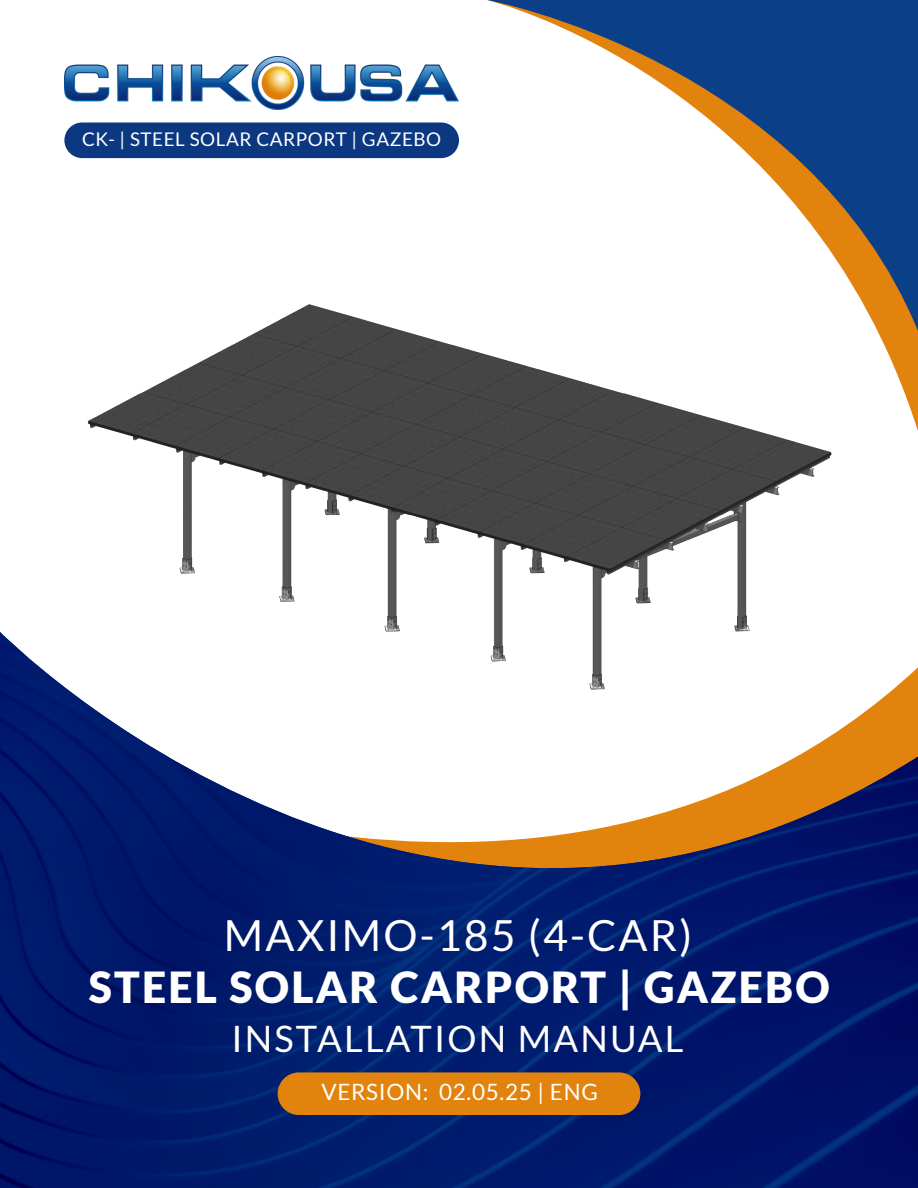
<style>
.page{position:relative;width:918px;height:1188px;background:#fff}
.page>*{position:absolute;margin:0;border:0;box-sizing:border-box;transform-origin:0 0}
.t1{font:900 42.9px "Lato";letter-spacing:.05em;color:#fff}
.t2{font:42.9px "Lato";letter-spacing:.05em;color:#fff}
.t3{font:36.45px "Lato";letter-spacing:.06em;color:#fff}
.t4{font:22.5px "Lato";letter-spacing:.03em;color:#fff}
.t5{font:18.75px "Lato";letter-spacing:.03em;color:#fff}
</style>
<div class="page">
<div style="left:64px;top:122px;width:395px;height:36px;background:#0c3881;border-radius:18px"></div>
<img style="left:0;top:632px;width:918px;height:556px">
<img style="left:64px;top:57px;width:395px;height:52px">
<div style="left:278px;top:1072px;width:362px;height:43px;background:#e1830c"></div>
<svg style="left:877px;top:331px;width:41px;height:100px"></svg>
<svg style="left:487px;top:0;width:431px;height:331px;fill:#0b3f88"></svg>
<img style="left:42px;top:177px;width:821px;height:581px">
<p class="t5" style="left:82px;top:131px;width:361px">CK- | STEEL SOLAR CARPORT | GAZEBO</p>
<h1 class="t2" style="left:224px;top:916px;width:470px">MAXIMO-185 (4-CAR)</h1>
<h1 class="t1" style="left:89px;top:968px;width:742px">STEEL SOLAR CARPORT | GAZEBO</h1>
<h2 class="t3" style="left:231px;top:1023px;width:454px">INSTALLATION MANUAL</h2>
<p class="t4" style="left:321px;top:1082px;width:278px">VERSION: 02.05.25 | ENG</p>
</div>
